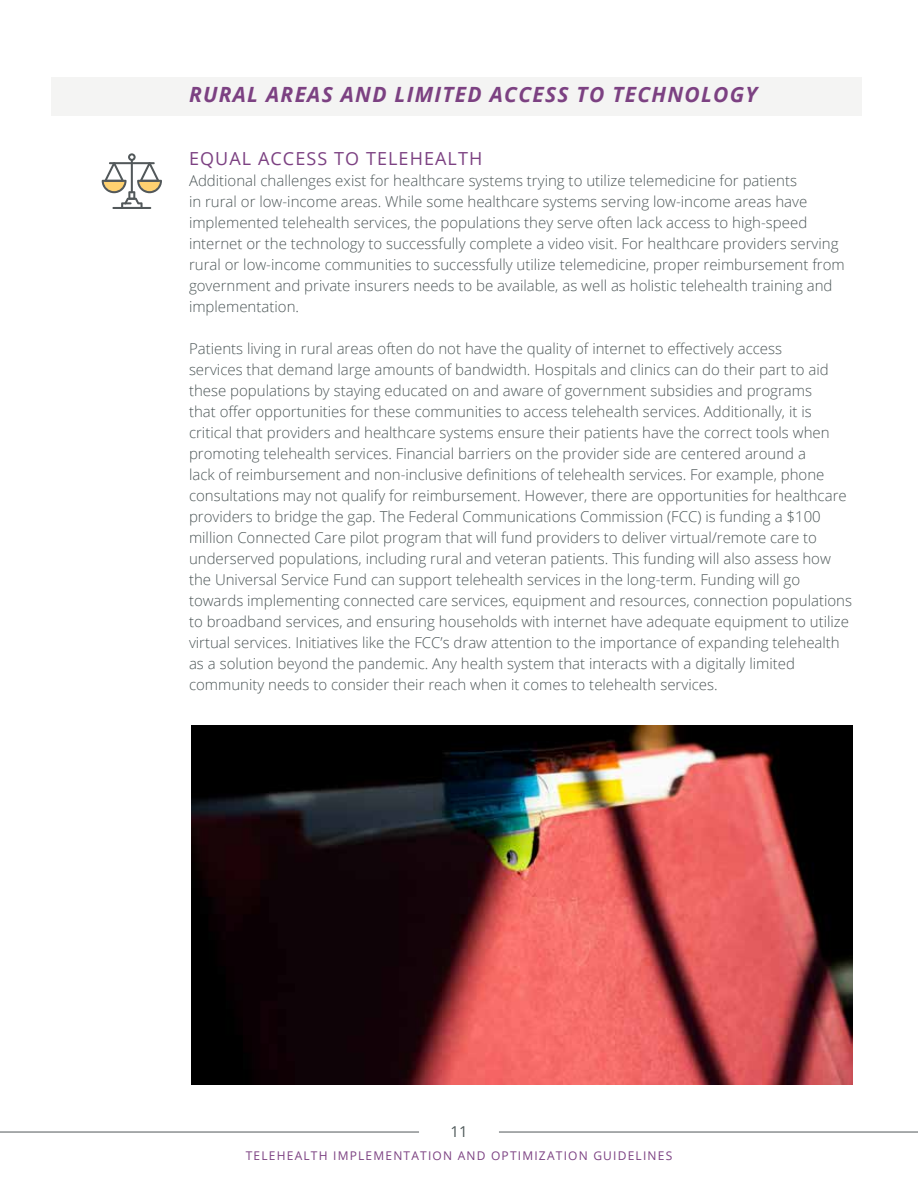
<style>
.page{position:relative;width:918px;height:1188px;background:#fff}
.page>*{position:absolute;margin:0;border:0;box-sizing:border-box;transform-origin:0 0}
.t1{font:italic 700 21px "Open Sans";letter-spacing:.06em;color:#7c4182}
.t2{font:18px "Open Sans";letter-spacing:.06em;color:#7c4182}
.t3{font:300 15px/21px "Open Sans";color:#4e5859}
.t4{font:15px "Open Sans";color:#4e5859}
.t5{font:12px "Open Sans";letter-spacing:.1em;color:#7c4182}
</style>
<div class="page">
<hr style="left:0;top:1132px;width:419px;height:1px;background:#52585a">
<hr style="left:499px;top:1132px;width:419px;height:1px;background:#52585a">
<div style="left:51px;top:77px;width:810px;height:38px;background:#f4f4f3"></div>
<svg style="left:102px;top:153px;width:60px;height:56px"></svg>
<img style="left:191px;top:726px;width:661px;height:358px">
<h1 class="t1" style="left:189px;top:80px;width:570px">RURAL AREAS AND LIMITED ACCESS TO TECHNOLOGY</h1>
<p class="t2" style="left:189px;top:147px;width:295px">EQUAL ACCESS TO TELEHEALTH</p>
<p class="t3" style="left:189px;top:170px;width:657px">Additional challenges exist for healthcare systems trying to utilize telemedicine for patients<br>in rural or low-income areas. While some healthcare systems serving low-income areas have implemented telehealth services, the populations they serve often lack access to high-speed internet or the technology to successfully complete a video visit. For healthcare providers serving rural or low-income communities to successfully utilize telemedicine, proper reimbursement from government and private insurers needs to be available, as well as holistic telehealth training and implementation.</p>
<p class="t3" style="left:189px;top:338px;width:665px">Patients living in rural areas often do not have the quality of internet to effectively access<br>services that demand large amounts of bandwidth. Hospitals and clinics can do their part to aid these populations by staying educated on and aware of government subsidies and programs<br>that offer opportunities for these communities to access telehealth services. Additionally, it is critical that providers and healthcare systems ensure their patients have the correct tools when promoting telehealth services. Financial barriers on the provider side are centered around a<br>lack of reimbursement and non-inclusive definitions of telehealth services. For example, phone consultations may not qualify for reimbursement. However, there are opportunities for healthcare providers to bridge the gap. The Federal Communications Commission (FCC) is funding a $100 million Connected Care pilot program that will fund providers to deliver virtual/remote care to underserved populations, including rural and veteran patients. This funding will also assess how the Universal Service Fund can support telehealth services in the long-term. Funding will go towards implementing connected care services, equipment and resources, connection populations to broadband services, and ensuring households with internet have adequate equipment to utilize virtual services. Initiatives like the FCC’s draw attention to the importance of expanding telehealth as a solution beyond the pandemic. Any health system that interacts with a digitally limited community needs to consider their reach when it comes to telehealth services.</p>
<p class="t4" style="left:450px;top:1121px;width:19px">11</p>
<p class="t5" style="left:246px;top:1148px;width:428px">TELEHEALTH IMPLEMENTATION AND OPTIMIZATION GUIDELINES</p>
</div>
